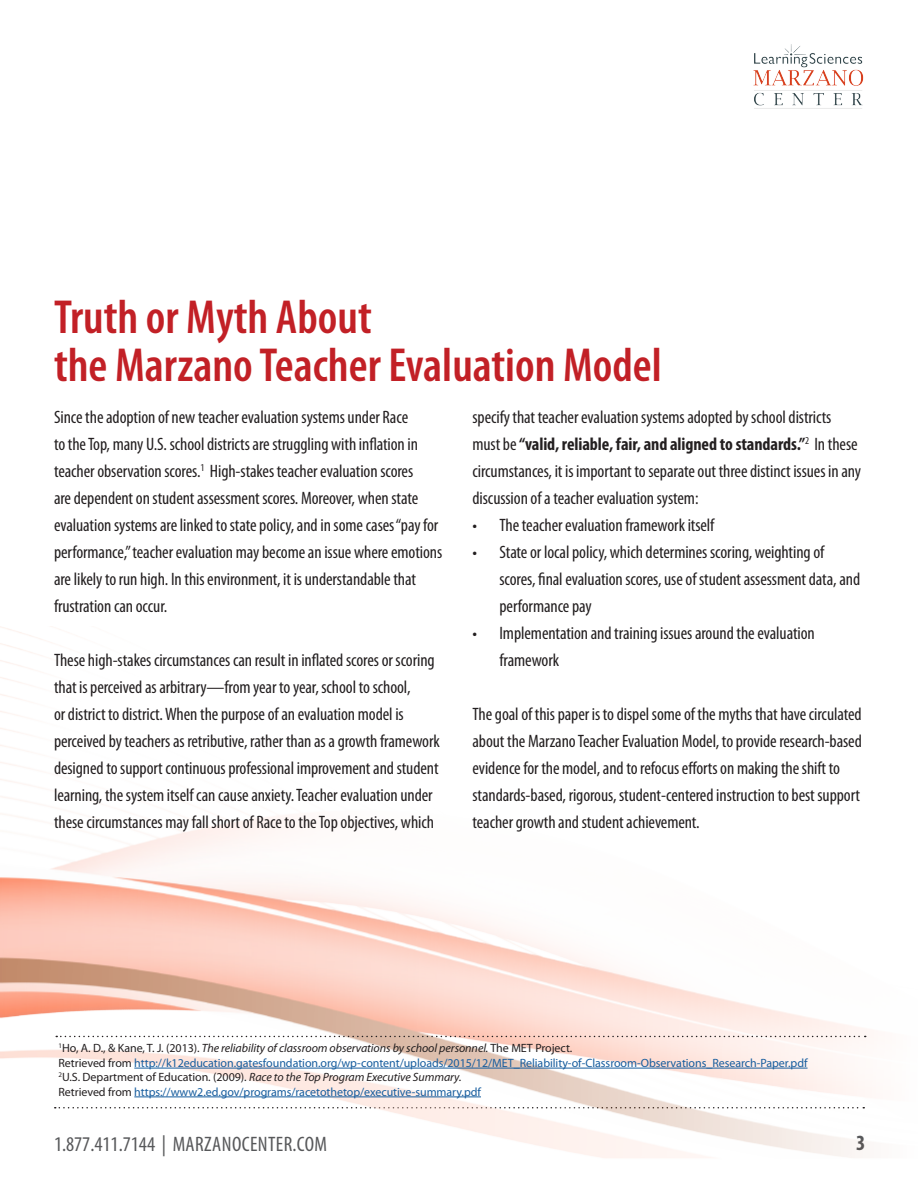
<style>
.page{position:relative;width:918px;height:1188px;background:#fff}
.page>*{position:absolute;margin:0;border:0;box-sizing:border-box;transform-origin:0 0}
.t1{font:600 condensed 48px/48px "Myriad Pro";color:#c22026}
.t2{font:700 condensed 21.75px "Myriad Pro";color:#57585a}
.t3{font:condensed 21px "Myriad Pro";letter-spacing:.02em;color:#57585a}
.Body_Copy{font:condensed 18px/27px "Myriad Pro";letter-spacing:-.005em;color:#231f20}
.Body_Copy-2{font:12px/14.4px "Myriad Pro";letter-spacing:-.005em;color:#175d9e}
.s1{font-weight:700}
.s2{color:#231f20}
.s3{font-style:italic;color:#231f20}
</style>
<div class="page">
<img style="left:753px;top:44px;width:111px;height:65px">
<img style="left:1px;top:626px;width:866px;height:532px">
<hr style="left:134px;top:1068px;width:674px;height:1px;background:#175d9e">
<hr style="left:134px;top:1097px;width:347px;height:1px;background:#175d9e">
<svg style="left:56px;top:1036px;width:810px;height:1px"></svg>
<p class="t1" style="left:54px;top:292px;width:609px">Truth or Myth About<br>the Marzano Teacher Evaluation Model</p>
<p class="Body_Copy" style="left:54px;top:403px;width:390px">Since the adoption of new teacher evaluation systems under Race<br>to the Top, many U.S. school districts are struggling with inflation in teacher observation scores.<sup>1</sup> High-stakes teacher evaluation scores<br>are dependent on student assessment scores. Moreover, when state evaluation systems are linked to state policy, and in some cases “pay for performance,” teacher evaluation may become an issue where emotions are likely to run high. In this environment, it is understandable that frustration can occur.</p>
<p class="Body_Copy" style="left:472px;top:403px;width:390px">specify that teacher evaluation systems adopted by school districts must be <span class="s1">“valid, reliable, fair, and aligned to standards.”</span><sup>2</sup> In these circumstances, it is important to separate out three distinct issues in any discussion of a teacher evaluation system:</p>
<p class="Body_Copy" style="left:472px;top:511px;width:243px">• The teacher evaluation framework itself</p>
<p class="Body_Copy" style="left:500px;top:538px;width:362px;text-indent:-27px">• State or local policy, which determines scoring, weighting of scores, final evaluation scores, use of student assessment data, and performance pay</p>
<p class="Body_Copy" style="left:500px;top:619px;width:317px;text-indent:-27px">• Implementation and training issues around the evaluation framework</p>
<p class="Body_Copy" style="left:54px;top:646px;width:387px">These high-stakes circumstances can result in inflated scores or scoring that is perceived as arbitrary—from year to year, school to school,<br>or district to district. When the purpose of an evaluation model is perceived by teachers as retributive, rather than as a growth framework designed to support continuous professional improvement and student learning, the system itself can cause anxiety. Teacher evaluation under these circumstances may fall short of Race to the Top objectives, which</p>
<p class="Body_Copy" style="left:472px;top:700px;width:391px">The goal of this paper is to dispel some of the myths that have circulated about the Marzano Teacher Evaluation Model, to provide research-based evidence for the model, and to refocus efforts on making the shift to standards-based, rigorous, student-centered instruction to best support teacher growth and student achievement.</p>
<p class="Body_Copy-2" style="left:59px;top:1041px;width:751px"><sup>1</sup><span class="s2">Ho, A. D., &amp; Kane, T. J. (2013).</span> <span class="s3">The reliability of classroom observations by school personnel.</span> <span class="s2">The MET Project.<br>Retrieved from</span> http://k12education.gatesfoundation.org/wp-content/uploads/2015/12/MET_Reliability-of-Classroom-Observations_Research-Paper.pdf</p>
<p class="Body_Copy-2" style="left:59px;top:1070px;width:424px"><sup>2</sup><span class="s2">U.S. Department of Education. (2009).</span> <span class="s3">Race to the Top Program Executive Summary.<br></span><span class="s2">Retrieved from</span> https://www2.ed.gov/programs/racetothetop/executive-summary.pdf</p>
<p class="t3" style="left:54px;top:1132px;width:275px">1.877.411.7144 | MARZANOCENTER.COM</p>
<p class="t2" style="left:856px;top:1129px;width:11px">3</p>
</div>
